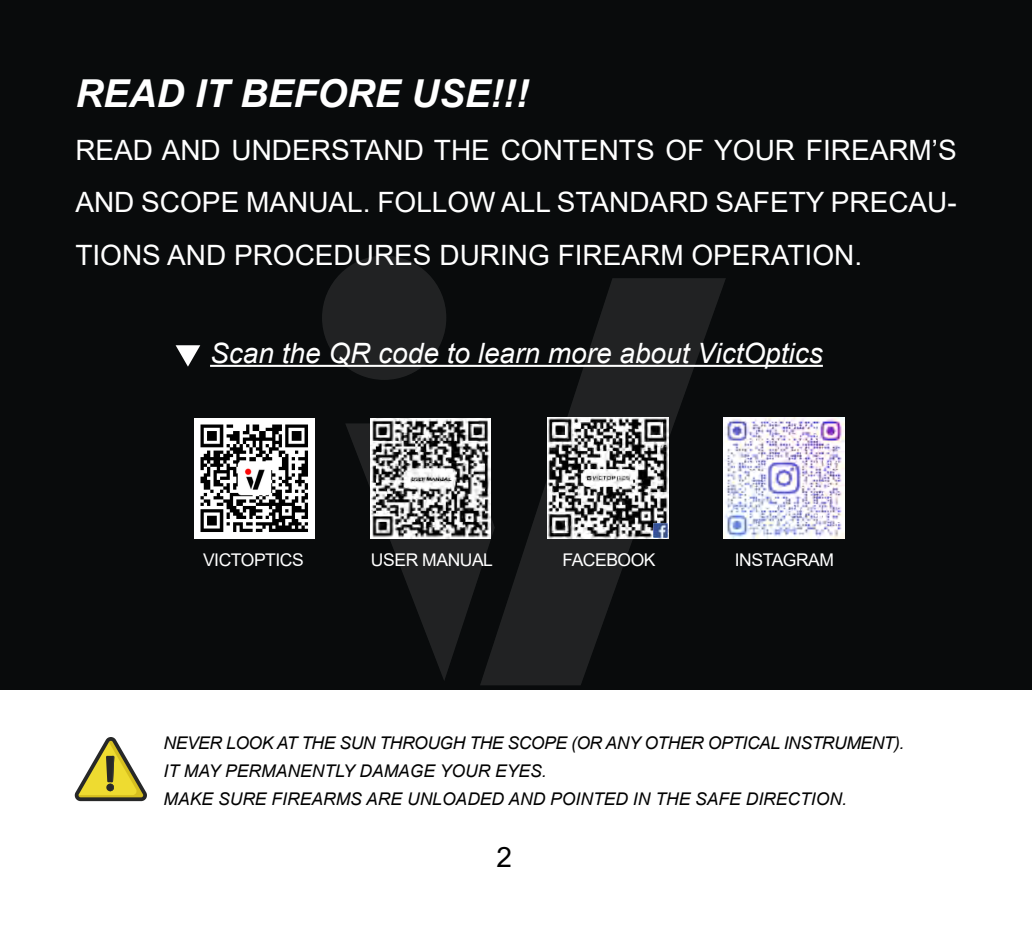
<style>
.page{position:relative;width:1032px;height:933px;background:#fff}
.page>*{position:absolute;margin:0;border:0;box-sizing:border-box;transform-origin:0 0}
.t1{font:italic 700 38.5px "Arial";color:#fff}
.t2{font:28px/52.5px "Arial";color:#fff;text-align:justify}
.t3{font:italic 28px "Arial";color:#fff}
.t4{font:28px "Arial";color:#000}
.t5{font:italic 17.5px/28px "Arial";color:#020202}
.t6{font:17.5px "Arial";letter-spacing:-.025em;color:#fff}
</style>
<div class="page">
<div style="left:0;top:0;width:1032px;height:690px;background:#090b0c"></div>
<div style="left:322px;top:255px;width:124px;height:125px;background:#212223;border-radius:50%"></div>
<svg style="left:346px;top:423px;width:134px;height:257px"></svg>
<svg style="left:480px;top:278px;width:246px;height:407px"></svg>
<hr style="left:210px;top:365px;width:613px;height:2px;background:#fff">
<svg style="left:176px;top:345px;width:24px;height:22px"></svg>
<img style="left:547px;top:417px;width:121px;height:121px">
<img style="left:653px;top:523px;width:14px;height:14px">
<img style="left:723px;top:418px;width:122px;height:120px">
<svg style="left:74px;top:737px;width:73px;height:64px"></svg>
<img style="left:194px;top:418px;width:120px;height:120px">
<img style="left:371px;top:418px;width:120px;height:120px">
<h1 class="t1" style="left:75px;top:68px;width:455px">READ IT BEFORE USE!!!</h1>
<h2 class="t2" style="left:75px;top:124px;width:883px">READ AND UNDERSTAND THE CONTENTS OF YOUR FIREARM’S AND SCOPE MANUAL. FOLLOW ALL STANDARD SAFETY PRECAU-TIONS AND PROCEDURES DURING FIREARM OPERATION.</h2>
<h2 class="t3" style="left:210px;top:335px;width:614px">Scan the QR code to learn more about VictOptics</h2>
<p class="t6" style="left:203px;top:548px;width:102px">VICTOPTICS</p>
<p class="t6" style="left:371px;top:548px;width:124px">USER MANUAL</p>
<p class="t6" style="left:562px;top:548px;width:95px">FACEBOOK</p>
<p class="t6" style="left:735px;top:548px;width:101px">INSTAGRAM</p>
<p class="t5" style="left:164px;top:729px;width:742px">NEVER LOOK AT THE SUN THROUGH THE SCOPE (OR ANY OTHER OPTICAL INSTRUMENT).<br>IT MAY PERMANENTLY DAMAGE YOUR EYES.<br>MAKE SURE FIREARMS ARE UNLOADED AND POINTED IN THE SAFE DIRECTION.</p>
<h2 class="t4" style="left:496px;top:838px;width:17px">2</h2>
</div>
